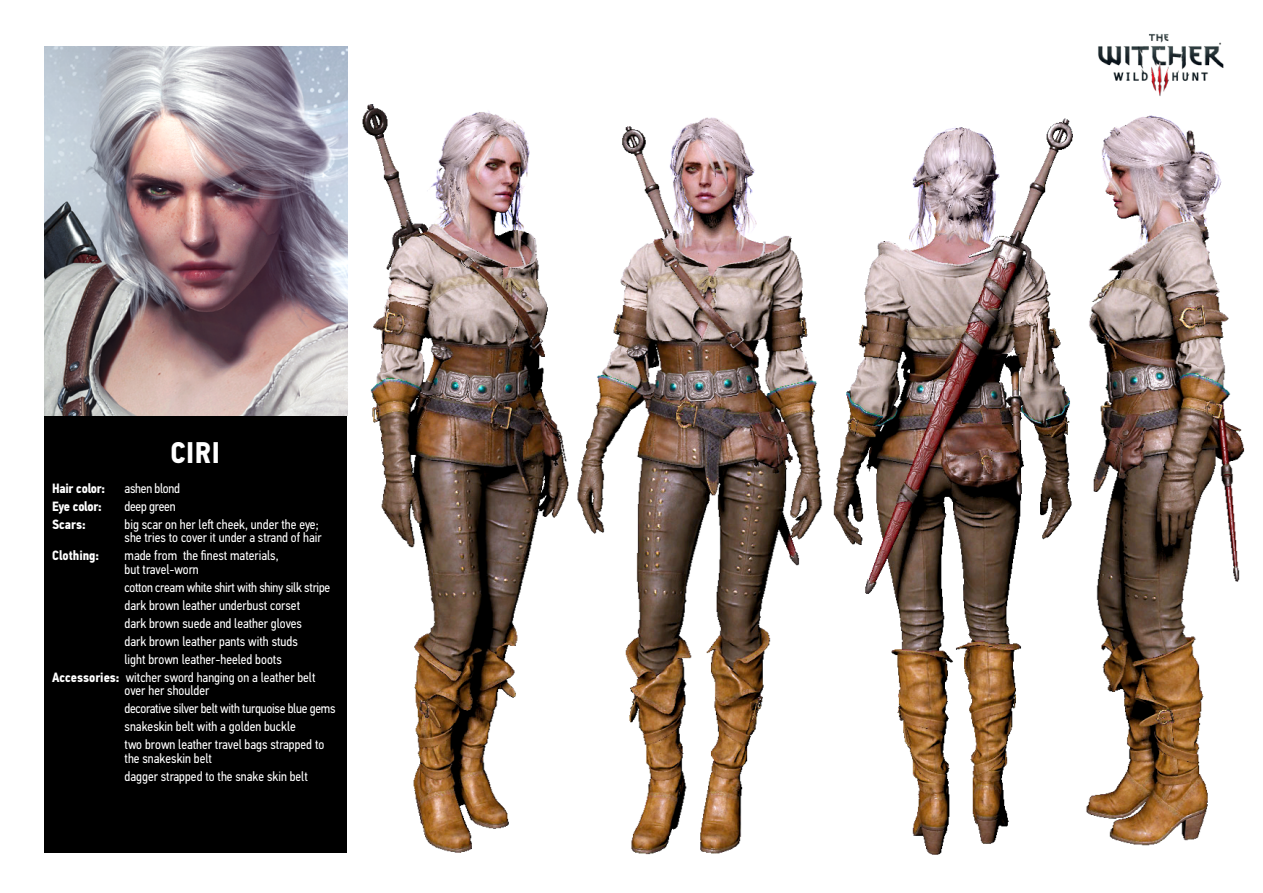
<style>
.page{position:relative;width:1263px;height:893px;background:#fff}
.page>*{position:absolute;margin:0;border:0;box-sizing:border-box;transform-origin:0 0}
.t1{font:700 30px "PF Din Text Cond Pro";color:#fff}
.t2{font:13.5px/18px "PF Din Text Cond Pro";color:#fff}
.t3{font:13.5px "PF Din Text Cond Pro";letter-spacing:-.02em;color:#fff}
.t4{font:700 13.5px "PF Din Text Cond Pro";letter-spacing:-.01em;color:#fff}
.s1{font-weight:700}
</style>
<div class="page">
<img style="left:347px;top:100px;width:476px;height:755px">
<img style="left:1086px;top:115px;width:159px;height:731px">
<img style="left:833px;top:118px;width:240px;height:737px">
<div style="left:44px;top:46px;width:303px;height:807px;background:#000"></div>
<img style="left:44px;top:46px;width:303px;height:369px">
<img style="left:1098px;top:34px;width:126px;height:62px">
<h1 class="t1" style="left:170px;top:434px;width:51px">Ciri</h1>
<p class="t4" style="left:52px;top:480px;width:54px">Hair color:</p>
<p class="t3" style="left:125px;top:480px;width:57px">ashen blond</p>
<p class="t4" style="left:52px;top:498px;width:51px">Eye color:</p>
<p class="t3" style="left:125px;top:498px;width:53px">deep green</p>
<p class="t4" style="left:52px;top:516px;width:35px">Scars:</p>
<p class="t2" style="left:125px;top:517px;width:199px;line-height:13.5px">big scar on her left cheek, under the eye; she tries to cover it under a strand of hair</p>
<p class="t4" style="left:52px;top:547px;width:49px">Clothing:</p>
<p class="t2" style="left:125px;top:549px;width:156px;line-height:13.5px">made from the finest materials, but travel-worn</p>
<p class="t3" style="left:125px;top:579px;width:207px">cotton cream white shirt with shiny silk stripe</p>
<p class="t2" style="left:125px;top:596px;width:177px">dark brown leather underbust corset</p>
<p class="t2" style="left:125px;top:614px;width:179px">dark brown suede and leather gloves</p>
<p class="t2" style="left:125px;top:632px;width:175px">dark brown leather pants with studs</p>
<p class="t2" style="left:125px;top:650px;width:159px">light brown leather-heeled boots</p>
<p class="t2" style="left:52px;top:668px;width:265px"><span class="s1">Accessories:</span> witcher sword hanging on a leather belt</p>
<p class="t2" style="left:125px;top:681px;width:213px">over her shoulder<br>decorative silver belt with turquoise blue gems snakeskin belt with a golden buckle<br>two brown leather travel bags strapped to</p>
<p class="t2" style="left:125px;top:749px;width:185px">the snakeskin belt<br>dagger strapped to the snake skin belt</p>
</div>
